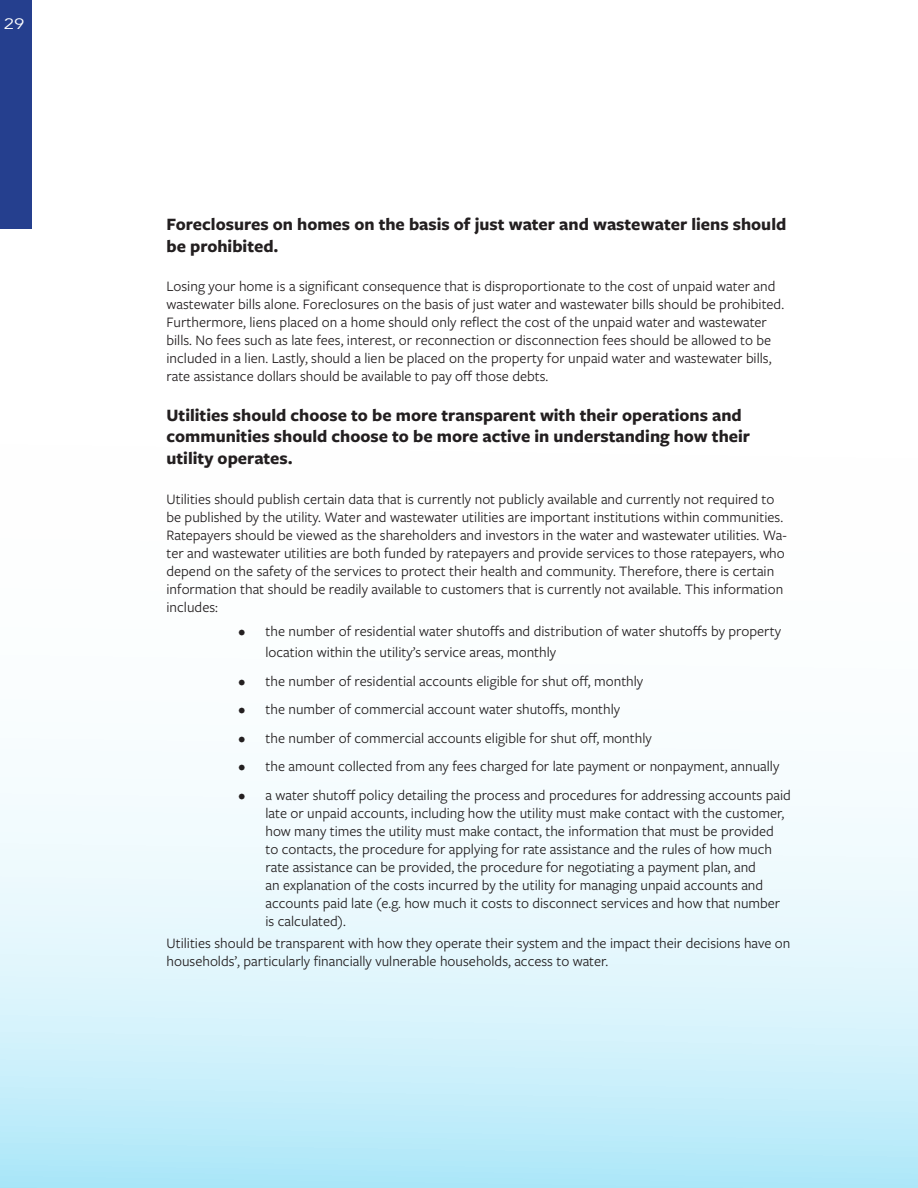
<style>
.page{position:relative;width:918px;height:1188px;background:#fff}
.page>*{position:absolute;margin:0;border:0;box-sizing:border-box;transform-origin:0 0}
.Headings{font:700 18px/21.6px "Freight Sans Pro";color:#231f20}
.Normal_Body_Text{font:15px/18px "Freight Sans Pro";color:#231f20}
.t1{font:15px "Avenir";color:#fff;scale:1.24 1}
</style>
<div class="page">
<svg style="left:0;top:793px;width:918px;height:395px"></svg>
<div style="left:0;top:0;width:32px;height:229px;background:#253f8e"></div>
<p class="t1" style="left:4px;top:15px;width:18px">29</p>
<p class="Headings" style="left:166px;top:213px;width:621px">Foreclosures on homes on the basis of just water and wastewater liens should be prohibited.</p>
<p class="Normal_Body_Text" style="left:166px;top:277px;width:619px">Losing your home is a significant consequence that is disproportionate to the cost of unpaid water and wastewater bills alone. Foreclosures on the basis of just water and wastewater bills should be prohibited.<br>Furthermore, liens placed on a home should only reflect the cost of the unpaid water and wastewater bills. No fees such as late fees, interest, or reconnection or disconnection fees should be allowed to be included in a lien. Lastly, should a lien be placed on the property for unpaid water and wastewater bills, rate assistance dollars should be available to pay off those debts.</p>
<p class="Headings" style="left:166px;top:403px;width:585px">Utilities should choose to be more transparent with their operations and communities should choose to be more active in understanding how their utility operates.</p>
<p class="Normal_Body_Text" style="left:166px;top:489px;width:622px">Utilities should publish certain data that is currently not publicly available and currently not required to be published by the utility. Water and wastewater utilities are important institutions within communities.<br>Ratepayers should be viewed as the shareholders and investors in the water and wastewater utilities. Wa&shy;ter and wastewater utilities are both funded by ratepayers and provide services to those ratepayers, who depend on the safety of the services to protect their health and community. Therefore, there is certain information that should be readily available to customers that is currently not available. This information includes:</p>
<p class="Normal_Body_Text" style="left:266px;top:619px;width:517px;line-height:21.6px;text-indent:-27px">• the number of residential water shutoffs and distribution of water shutoffs by property location within the utility’s service areas, monthly</p>
<p class="Normal_Body_Text" style="left:238px;top:671px;width:406px">• the number of residential accounts eligible for shut off, monthly</p>
<p class="Normal_Body_Text" style="left:238px;top:700px;width:383px">• the number of commercial account water shutoffs, monthly</p>
<p class="Normal_Body_Text" style="left:238px;top:728px;width:415px">• the number of commercial accounts eligible for shut off, monthly</p>
<p class="Normal_Body_Text" style="left:238px;top:757px;width:542px">• the amount collected from any fees charged for late payment or nonpayment, annually</p>
<p class="Normal_Body_Text" style="left:266px;top:785px;width:527px;text-indent:-27px">• a water shutoff policy detailing the process and procedures for addressing accounts paid late or unpaid accounts, including how the utility must make contact with the customer, how many times the utility must make contact, the information that must be provided<br>to contacts, the procedure for applying for rate assistance and the rules of how much rate assistance can be provided, the procedure for negotiating a payment plan, and<br>an explanation of the costs incurred by the utility for managing unpaid accounts and accounts paid late (e.g. how much it costs to disconnect services and how that number is calculated).</p>
<p class="Normal_Body_Text" style="left:166px;top:934px;width:626px">Utilities should be transparent with how they operate their system and the impact their decisions have on households’, particularly financially vulnerable households, access to water.</p>
</div>
